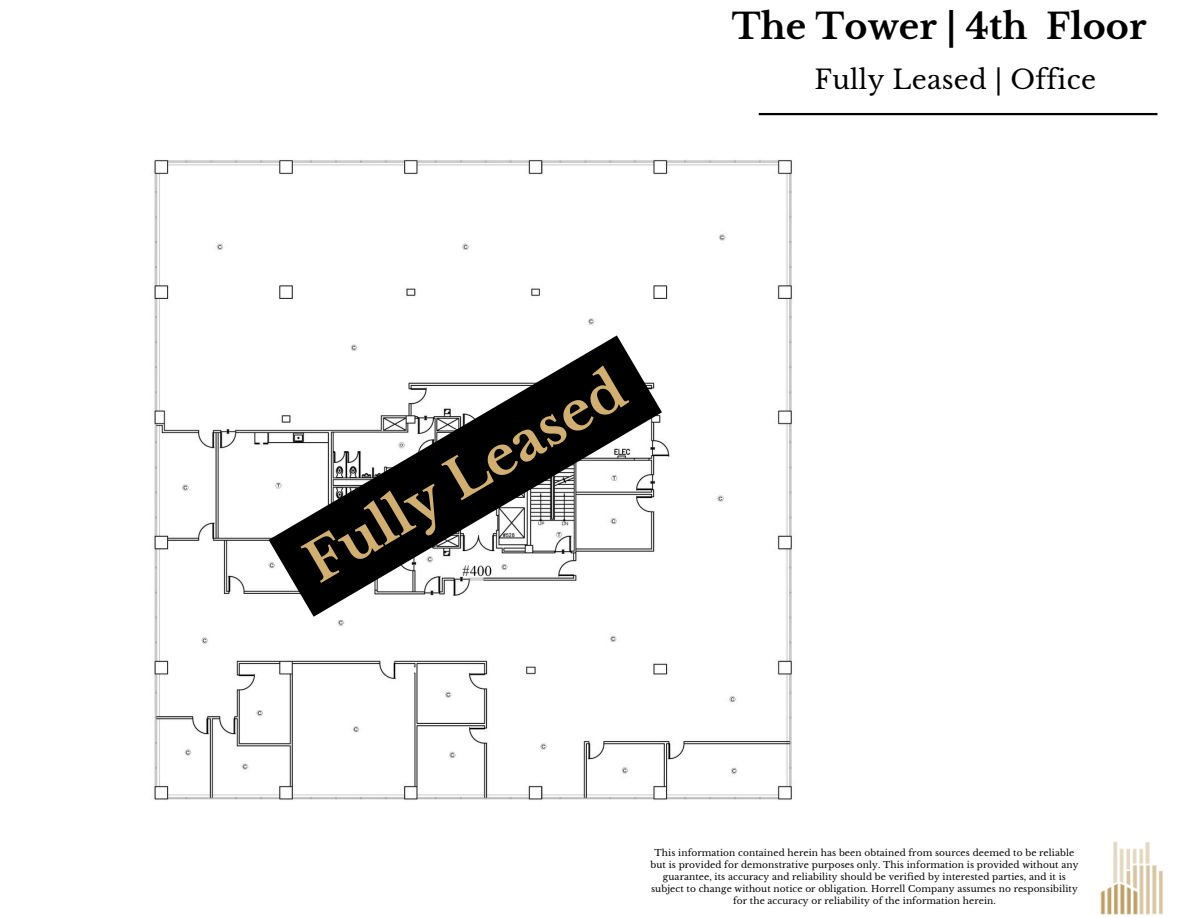
<style>
.page{position:relative;width:1188px;height:918px;background:#fff}
.page>*{position:absolute;margin:0;border:0;box-sizing:border-box;transform-origin:0 0}
.t1{font:700 54px "Libre Baskerville";color:#d1af72}
.t2{font:700 35.1px "Libre Baskerville";color:#000}
.t3{font:26.1px "Libre Baskerville";letter-spacing:.01em;color:#000}
.t4{font:9px/12px "Libre Baskerville";letter-spacing:.01em;color:#000;text-align:center}
</style>
<div class="page">
<hr style="left:759px;top:113px;width:398px;height:2px;background:#000">
<img style="left:154px;top:160px;width:638px;height:640px">
<svg style="left:269px;top:335px;width:393px;height:282px"></svg>
<img style="left:1100px;top:841px;width:63px;height:74px">
<p class="t2" style="left:732px;top:5px;width:416px">The Tower | 4th Floor</p>
<h2 class="t3" style="left:815px;top:63px;width:283px">Fully Leased | Office</h2>
<h3 class="t1" style="left:293px;top:537px;width:362px;rotate:-30deg">Fully Leased</h3>
<p class="t4" style="left:650px;top:847px;width:430px">This information contained herein has been obtained from sources deemed to be reliable but is provided for demonstrative purposes only. This information is provided without any guarantee, its accuracy and reliability should be verified by interested parties, and it is subject to change without notice or obligation. Horrell Company assumes no responsibility for the accuracy or reliability of the information herein.</p>
</div>
